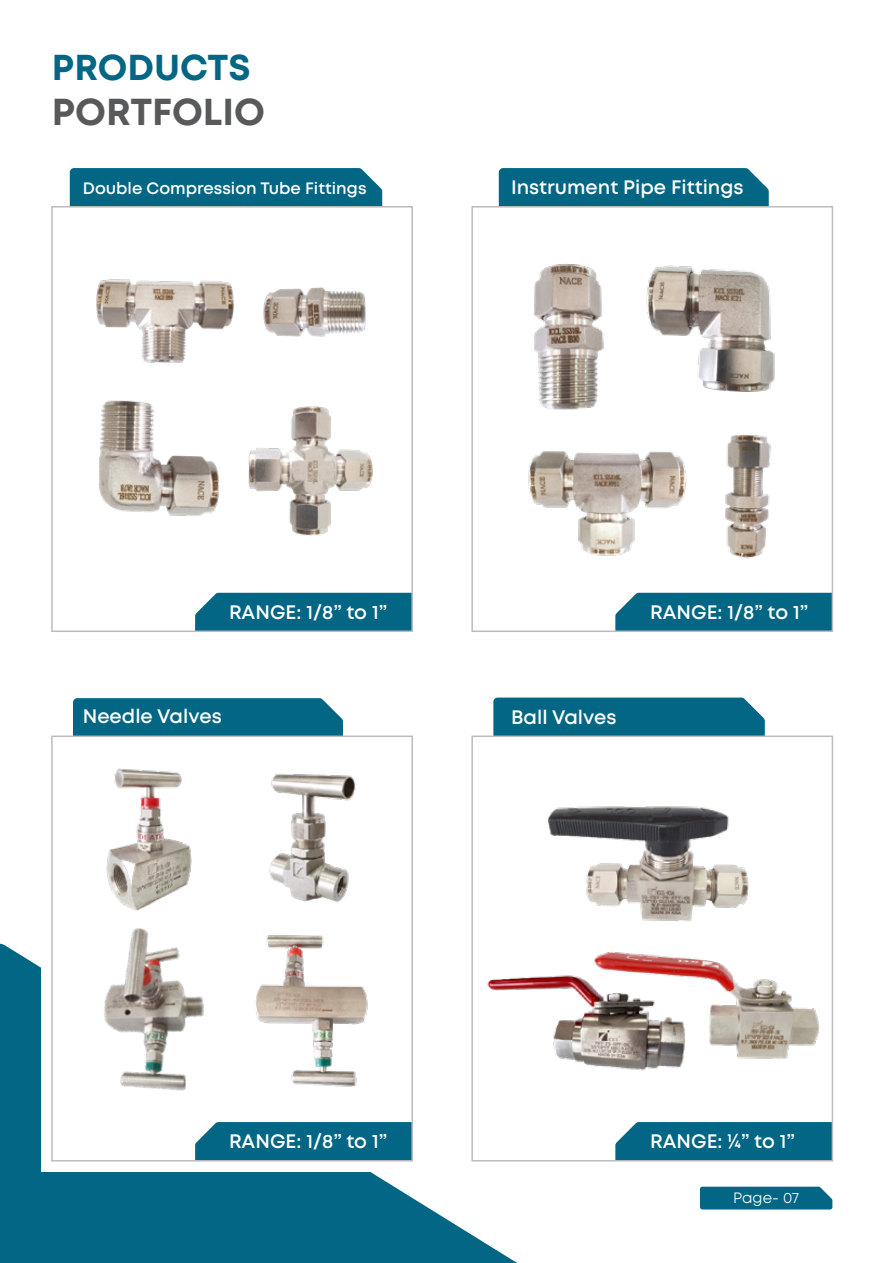
<style>
.page{position:relative;width:893px;height:1263px;background:#fff}
.page>*{position:absolute;margin:0;border:0;box-sizing:border-box;transform-origin:0 0}
.t1{font:700 37.5px "Mont";color:#58595b}
.t2{font:700 36px "Mont";color:#026684}
.t3{font:600 19.5px "Mont";color:#fff}
.t4{font:600 16.5px "Mont";color:#fff}
.t5{font:15px "Mont";letter-spacing:-.005em;color:#fff}
</style>
<div class="page">
<svg style="left:0;top:943px;width:539px;height:320px;fill:#026684"></svg>
<div style="left:41px;top:726px;width:382px;height:445px;background:#fff"></div>
<div style="left:700px;top:1187px;width:132px;height:22px;background:#026684"></div>
<svg style="left:716px;top:168px;width:53px;height:25px"></svg>
<div style="left:70px;top:168px;width:312px;height:38px;background:#026684"></div>
<img style="left:498px;top:168px;width:218px;height:191px">
<img style="left:99px;top:411px;width:96px;height:105px">
<img style="left:627px;top:193px;width:148px;height:186px">
<img style="left:707px;top:379px;width:127px;height:253px">
<img style="left:195px;top:406px;width:206px;height:187px">
<img style="left:467px;top:943px;width:123px;height:183px">
<img style="left:507px;top:806px;width:242px;height:186px">
<img style="left:310px;top:287px;width:56px;height:50px">
<img style="left:69px;top:191px;width:241px;height:220px">
<img style="left:528px;top:359px;width:179px;height:234px">
<div style="left:493px;top:697px;width:272px;height:38px;background:#026684"></div>
<div style="left:73px;top:698px;width:270px;height:37px;background:#026684"></div>
<div style="left:195px;top:593px;width:215px;height:36px;background:#026684"></div>
<div style="left:615px;top:593px;width:215px;height:36px;background:#026684"></div>
<div style="left:51px;top:206px;width:362px;height:426px;border:2px solid #babcbe"></div>
<div style="left:471px;top:206px;width:362px;height:426px;border:2px solid #babcbe"></div>
<img style="left:590px;top:919px;width:244px;height:203px">
<img style="left:106px;top:768px;width:86px;height:106px">
<img style="left:269px;top:774px;width:87px;height:129px">
<img style="left:3px;top:874px;width:297px;height:269px">
<img style="left:188px;top:919px;width:254px;height:190px">
<div style="left:195px;top:1122px;width:215px;height:36px;background:#026684"></div>
<div style="left:615px;top:1122px;width:215px;height:36px;background:#026684"></div>
<div style="left:51px;top:735px;width:362px;height:426px;border:2px solid #babcbe"></div>
<div style="left:471px;top:735px;width:362px;height:426px;border:2px solid #babcbe"></div>
<h2 class="t2" style="left:52px;top:44px;width:200px">PRODUCTS</h2>
<h1 class="t1" style="left:52px;top:87px;width:215px">PORTFOLIO</h1>
<p class="t4" style="left:83px;top:178px;width:285px">Double Compression Tube Fittings</p>
<p class="t3" style="left:511px;top:175px;width:234px">Instrument Pipe Fittings</p>
<p class="t3" style="left:229px;top:599px;width:160px">RANGE: 1/8” to 1”</p>
<p class="t3" style="left:650px;top:599px;width:160px">RANGE: 1/8” to 1”</p>
<p class="t3" style="left:83px;top:704px;width:140px">Needle Valves</p>
<p class="t3" style="left:511px;top:704px;width:107px">Ball Valves</p>
<p class="t3" style="left:229px;top:1129px;width:160px">RANGE: 1/8” to 1”</p>
<p class="t3" style="left:650px;top:1129px;width:146px">RANGE: ¼” to 1”</p>
<p class="t5" style="left:733px;top:1188px;width:68px">Page- 07</p>
</div>
